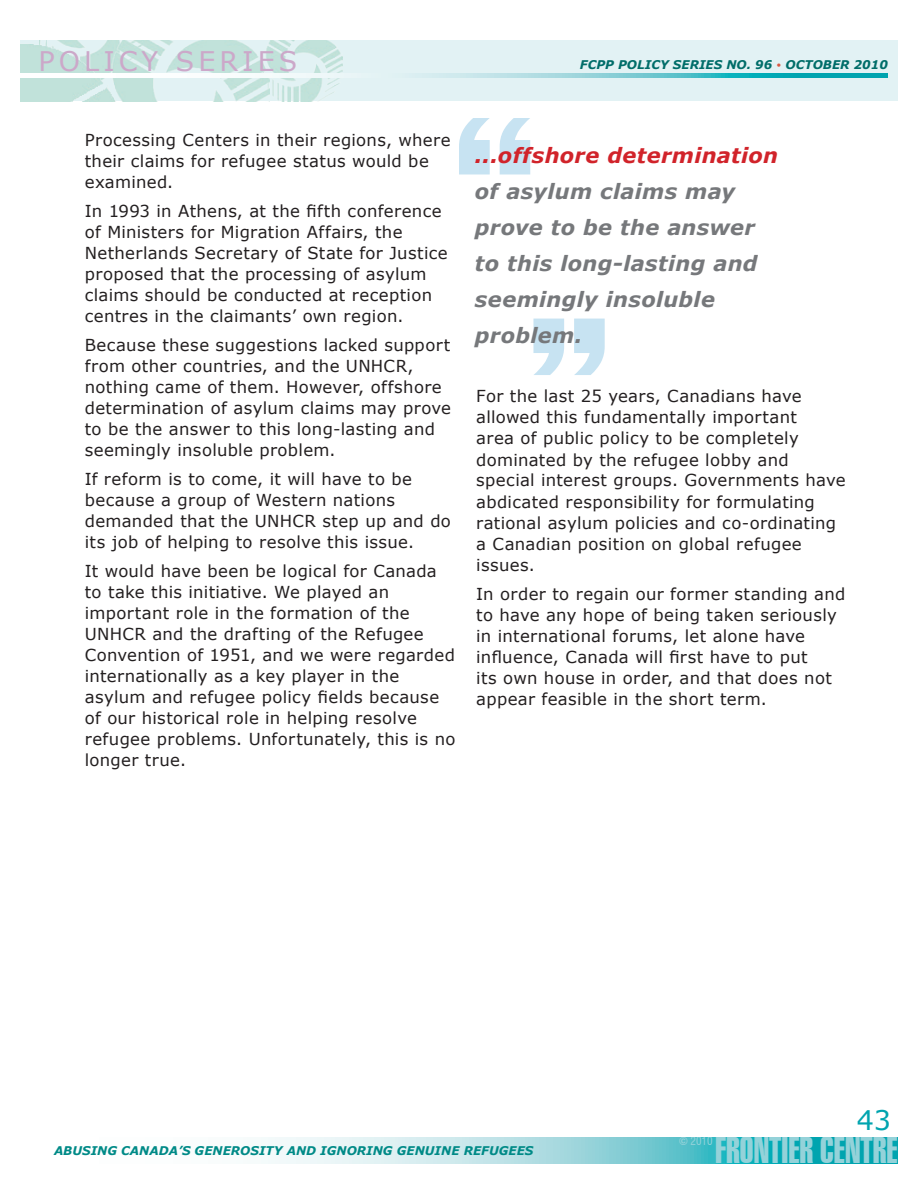
<style>
.page{position:relative;width:918px;height:1188px;background:#fff}
.page>*{position:absolute;margin:0;border:0;box-sizing:border-box;transform-origin:0 0}
.t1{font:204px/200.5px "Swiss 921 BT Regular A";color:#c7e3f2;text-align:center}
.t2{font:36.6px "Swiss 911 BT Extra Compressed";color:#94d2d9}
.t3{font:27px "Verdana";letter-spacing:.15em;color:#cca8c9}
.t4{font:27px "Verdana";color:#00a4af}
.t5{font:italic 700 21px/36px "Verdana";letter-spacing:.015em;color:#76787b}
.t6{font:italic 700 21px "Verdana";letter-spacing:.015em;color:#d1232a}
.t7{font:16.5px/21px "Verdana";letter-spacing:.02em;color:#231f20}
.t8{font:italic 700 12px "Verdana";color:#008a87}
.t9{font:italic 700 12px "Verdana";color:#006d69}
.t10{font:condensed 11.25px "Swiss 721 BT";color:#94d2d9}
.s1{font-weight:400;font-style:normal;font-size:9px;color:#d95842}
.s2{font-family:"Swiss 911 BT Extra Compressed";font-stretch:normal}
</style>
<div class="page">
<svg style="left:261px;top:1137px;width:636px;height:26px;background:#82d0d7"></svg>
<div style="left:20px;top:40px;width:877px;height:61px;background:#e2f2f4"></div>
<img style="left:270px;top:41px;width:73px;height:60px">
<img style="left:127px;top:40px;width:143px;height:61px">
<img style="left:20px;top:40px;width:107px;height:61px">
<svg style="left:20px;top:74px;width:868px;height:3px"></svg>
<h3 class="t3" style="left:39px;top:44px;width:260px">POLICY SERIES</h3>
<p class="t9" style="left:580px;top:57px;width:309px">FCPP POLICY SERIES NO. 96 <span class="s1">•</span> OCTOBER 2010</p>
<h1 class="t1" style="left:449px;top:98px;width:168px">“ ”</h1>
<p class="t7" style="left:85px;top:129px;width:367px">Processing Centers in their regions, where their claims for refugee status would be examined.</p>
<p class="t7" style="left:85px;top:200px;width:364px">In 1993 in Athens, at the fifth conference of Ministers for Migration Affairs, the Netherlands Secretary of State for Justice proposed that the processing of asylum claims should be conducted at reception centres in the claimants’ own region.</p>
<p class="t7" style="left:85px;top:334px;width:368px">Because these suggestions lacked support from other countries, and the UNHCR, nothing came of them. However, offshore determination of asylum claims may prove to be the answer to this long-lasting and seemingly insoluble problem.</p>
<p class="t7" style="left:85px;top:468px;width:368px">If reform is to come, it will have to be because a group of Western nations demanded that the UNHCR step up and do its job of helping to resolve this issue.</p>
<p class="t7" style="left:85px;top:560px;width:372px">It would have been be logical for Canada to take this initiative. We played an important role in the formation of the UNHCR and the drafting of the Refugee Convention of 1951, and we were regarded internationally as a key player in the asylum and refugee policy fields because of our historical role in helping resolve refugee problems. Unfortunately, this is no longer true.</p>
<p class="t6" style="left:475px;top:142px;width:305px">...offshore determination</p>
<p class="t5" style="left:475px;top:173px;width:284px">of asylum claims may prove to be the answer to this long-lasting and seemingly insoluble problem.</p>
<p class="t7" style="left:476px;top:385px;width:371px">For the last 25 years, Canadians have allowed this fundamentally important<br>area of public policy to be completely dominated by the refugee lobby and special interest groups. Governments have abdicated responsibility for formulating rational asylum policies and co-ordinating a Canadian position on global refugee issues.</p>
<p class="t7" style="left:476px;top:583px;width:371px">In order to regain our former standing and to have any hope of being taken seriously in international forums, let alone have influence, Canada will first have to put<br>its own house in order, and that does not appear feasible in the short term.</p>
<h3 class="t4" style="left:857px;top:1103px;width:36px">43</h3>
<p class="t8" style="left:54px;top:1143px;width:481px">ABUSING CANADA’S GENEROSITY AND IGNORING GENUINE REFUGEES</p>
<p class="t10" style="left:679px;top:1134px;width:35px"><span class="s2">©</span> 2010</p>
<h2 class="t2" style="left:715px;top:1130px;width:184px">FRONTIER CENTRE</h2>
</div>
